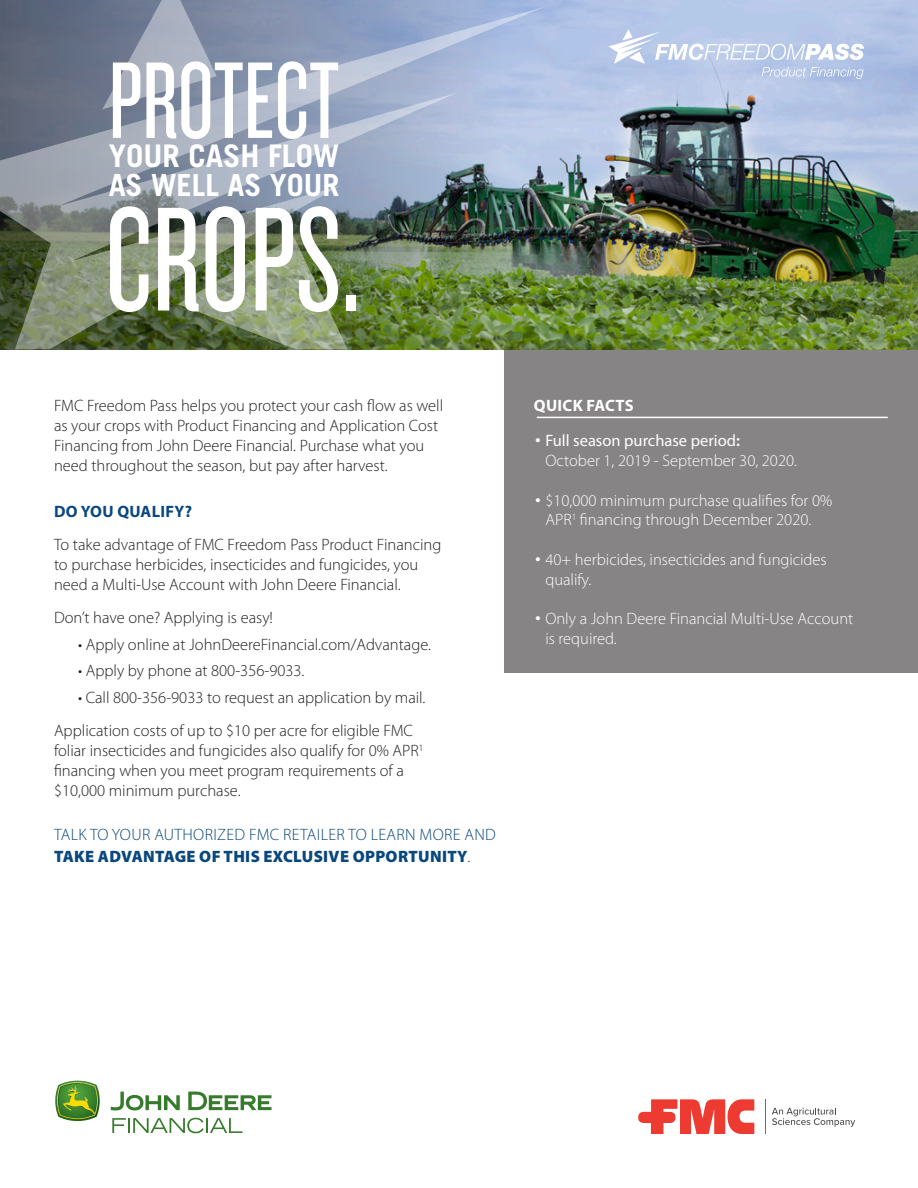
<style>
.page{position:relative;width:918px;height:1188px;background:#fff}
.page>*{position:absolute;margin:0;border:0;box-sizing:border-box;transform-origin:0 0}
.t1{font:154.2px "Knockout HTF27 Junior Bantamwt";color:#fff}
.t2{font:113.1px "Knockout HTF27 Junior Bantamwt";color:#fff}
.t3{font:700 31.2px "Trade Gothic LT Std";color:#fff}
.t4{font:700 30.6px "Trade Gothic LT Std";color:#fff}
.t5{font:300 16.5px/19.8px "Myriad Pro";color:#231f20}
.t6{font:300 16.5px/19.8px "Myriad Pro";color:#fff}
.t7{font:300 16.5px/22.2px "Myriad Pro";letter-spacing:.02em;color:#0a477c}
.t8{font:700 16.5px "Myriad Pro";letter-spacing:.02em;color:#0a477c}
.t9{font:700 16.5px "Myriad Pro";letter-spacing:.02em;color:#fff}
.s1{font-weight:900}
.s2{font-family:"Gotham"}
.s3{font-weight:400}
.s4{font-weight:600}
</style>
<div class="page">
<div style="left:504px;top:344px;width:414px;height:329px;background:#868484"></div>
<img style="left:0;top:0;width:918px;height:349px">
<svg style="left:102px;top:0;width:115px;height:7px"></svg>
<img style="left:0;top:7px;width:545px;height:342px">
<svg style="left:608px;top:29px;width:256px;height:50px"></svg>
<svg style="left:188px;top:1092px;width:84px;height:18px"></svg>
<svg style="left:111px;top:1092px;width:69px;height:18px"></svg>
<svg style="left:55px;top:1081px;width:45px;height:40px"></svg>
<svg style="left:112px;top:1118px;width:131px;height:15px"></svg>
<svg style="left:638px;top:1099px;width:116px;height:35px"></svg>
<hr style="left:765px;top:1099px;width:1px;height:35px;background:#ee3b32">
<svg style="left:772px;top:1108px;width:83px;height:19px"></svg>
<hr style="left:537px;top:417px;width:351px;height:1px;background:#fff">
<p class="t2" style="left:109px;top:45px;width:232px">PROTECT</p>
<p class="t3" style="left:109px;top:136px;width:232px">YOUR CASH FLOW</p>
<p class="t4" style="left:109px;top:166px;width:232px">AS WELL AS YOUR</p>
<p class="t1" style="left:105px;top:184px;width:256px">CROPS.</p>
<p class="t5" style="left:54px;top:396px;width:391px">FMC Freedom Pass helps you protect your cash flow as well as your crops with Product Financing and Application Cost Financing from John Deere Financial. Purchase what you need throughout the season, but pay after harvest.</p>
<p class="t8" style="left:54px;top:501px;width:139px">DO YOU QUALIFY?</p>
<p class="t5" style="left:54px;top:535px;width:389px">To take advantage of FMC Freedom Pass Product Financing to purchase herbicides, insecticides and fungicides, you need a Multi-Use Account with John Deere Financial.</p>
<p class="t5" style="left:54px;top:608px;width:221px">Don’t have one? Applying is easy!</p>
<p class="t5" style="left:78px;top:634px;width:355px">• Apply online at JohnDeereFinancial.com/Advantage.</p>
<p class="t5" style="left:78px;top:661px;width:228px">• Apply by phone at 800-356-9033.</p>
<p class="t5" style="left:78px;top:687px;width:349px">• Call 800-356-9033 to request an application by mail.</p>
<p class="t5" style="left:54px;top:721px;width:371px">Application costs of up to $10 per acre for eligible FMC foliar insecticides and fungicides also qualify for 0% APR<sup>1 </sup>financing when you meet program requirements of a $10,000 minimum purchase.</p>
<p class="t7" style="left:54px;top:823px;width:443px">TALK TO YOUR AUTHORIZED FMC RETAILER TO LEARN MORE AND<br><span class="s1">TAKE ADVANTAGE OF THIS EXCLUSIVE OPPORTUNITY</span>.</p>
<p class="t9" style="left:534px;top:395px;width:101px">QUICK FACTS</p>
<p class="t6" style="left:545px;top:431px;width:253px;text-indent:-11px"><span class="s2">•</span> <span class="s3">Full season purchase period</span><span class="s4">:<br></span>October 1, 2019 - September 30, 2020.</p>
<p class="t6" style="left:534px;top:490px;width:300px;text-align:center"><span class="s2">•</span> $10,000 minimum purchase qualifies for 0%<br>APR<sup>1</sup> financing through December 2020.</p>
<p class="t6" style="left:545px;top:549px;width:283px;text-indent:-11px"><span class="s2">•</span> 40+ herbicides, insecticides and fungicides qualify.</p>
<p class="t6" style="left:545px;top:609px;width:309px;text-indent:-11px"><span class="s2">•</span> Only a John Deere Financial Multi-Use Account is required.</p>
</div>
